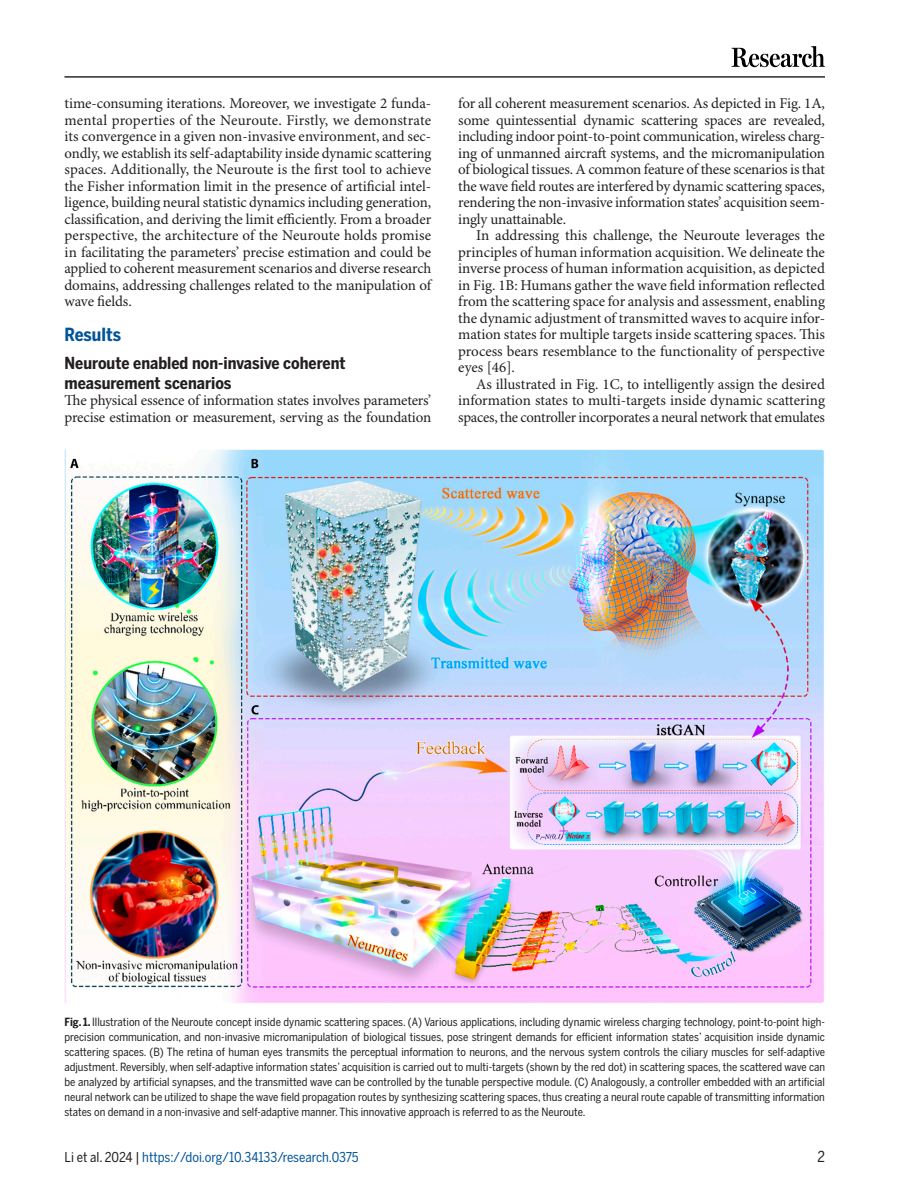
<style>
.page{position:relative;width:900px;height:1200px;background:#fff}
.page>*{position:absolute;margin:0;border:0;box-sizing:border-box;transform-origin:0 0}
.t1{font:700 18px "Benton Sans Cond";color:#00549b}
.t2{font:700 16.5px/19.5px "Benton Sans Cond";color:#231f20}
.t3{font:15px/16.5px "Minion Pro";letter-spacing:-.01em;color:#231f20;text-align:justify}
.t4{font:15px "Benton Sans Cond";color:#231f20}
.t5{font:13.5px "Benton Sans Cond";letter-spacing:-.005em;color:#00549b}
.t6{font:11.25px/15px "Benton Sans Cond";color:#231f20;text-align:justify}
.s1{font-weight:700}
.s2{color:#231f20}
</style>
<div class="page">
<hr style="left:64px;top:76px;width:761px;height:2px;background:#231f20">
<svg style="left:732px;top:46px;width:93px;height:21px"></svg>
<img style="left:64px;top:449px;width:760px;height:554px">
<p class="t3" style="left:64px;top:96px;width:368px">time-consuming iterations. Moreover, we investigate 2 funda&shy;mental properties of the Neuroute. Firstly, we demonstrate its convergence in a given non-invasive environment, and sec&shy;ondly, we establish its self-adaptability inside dynamic scattering spaces. Additionally, the Neuroute is the first tool to achieve the Fisher information limit in the presence of artificial intel&shy;ligence, building neural statistic dynamics including generation, classification, and deriving the limit efficiently. From a broader perspective, the architecture of the Neuroute holds promise in facilitating the parameters’ precise estimation and could be applied to coherent measurement scenarios and diverse research domains, addressing challenges related to the manipulation of wave fields.</p>
<p class="t1" style="left:64px;top:323px;width:58px">Results</p>
<p class="t2" style="left:64px;top:353px;width:283px">Neuroute enabled non-invasive coherent measurement scenarios</p>
<p class="t3" style="left:64px;top:393px;width:368px">The physical essence of information states involves parameters’ precise estimation or measurement, serving as the foundation</p>
<p class="t3" style="left:458px;top:96px;width:368px">for all coherent measurement scenarios. As depicted in Fig. 1A, some quintessential dynamic scattering spaces are revealed, including indoor point-to-point communication, wireless charg&shy;ing of unmanned aircraft systems, and the micromanipulation of biological tissues. A common feature of these scenarios is that the wave field routes are interfered by dynamic scattering spaces, rendering the non-invasive information states’ acquisition seem&shy;ingly unattainable.</p>
<p class="t3" style="left:458px;top:228px;width:368px;text-indent:18px">In addressing this challenge, the Neuroute leverages the principles of human information acquisition. We delineate the inverse process of human information acquisition, as depicted in Fig. 1B: Humans gather the wave field information reflected from the scattering space for analysis and assessment, enabling the dynamic adjustment of transmitted waves to acquire infor&shy;mation states for multiple targets inside scattering spaces. This process bears resemblance to the functionality of perspective eyes [46].</p>
<p class="t3" style="left:458px;top:376px;width:368px;text-indent:18px">As illustrated in Fig. 1C, to intelligently assign the desired information states to multi-targets inside dynamic scattering spaces, the controller incorporates a neural network that emulates</p>
<p class="t6" style="left:64px;top:1015px;width:762px"><span class="s1">Fig. 1.</span> Illustration of the Neuroute concept inside dynamic scattering spaces. (A) Various applications, including dynamic wireless charging technology, point-to-point high&shy;precision communication, and non-invasive micromanipulation of biological tissues, pose stringent demands for efficient information states’ acquisition inside dynamic scattering spaces. (B) The retina of human eyes transmits the perceptual information to neurons, and the nervous system controls the ciliary muscles for self-adaptive adjustment. Reversibly, when self-adaptive information states’ acquisition is carried out to multi-targets (shown by the red dot) in scattering spaces, the scattered wave can be analyzed by artificial synapses, and the transmitted wave can be controlled by the tunable perspective module. (C) Analogously, a controller embedded with an artificial neural network can be utilized to shape the wave field propagation routes by synthesizing scattering spaces, thus creating a neural route capable of transmitting information states on demand in a non-invasive and self-adaptive manner. This innovative approach is referred to as the Neuroute.</p>
<p class="t5" style="left:64px;top:1149px;width:296px"><span class="s2">Li et al. 2024 |</span> https://doi.org/10.34133/research.0375</p>
<p class="t4" style="left:817px;top:1147px;width:9px">2</p>
</div>
